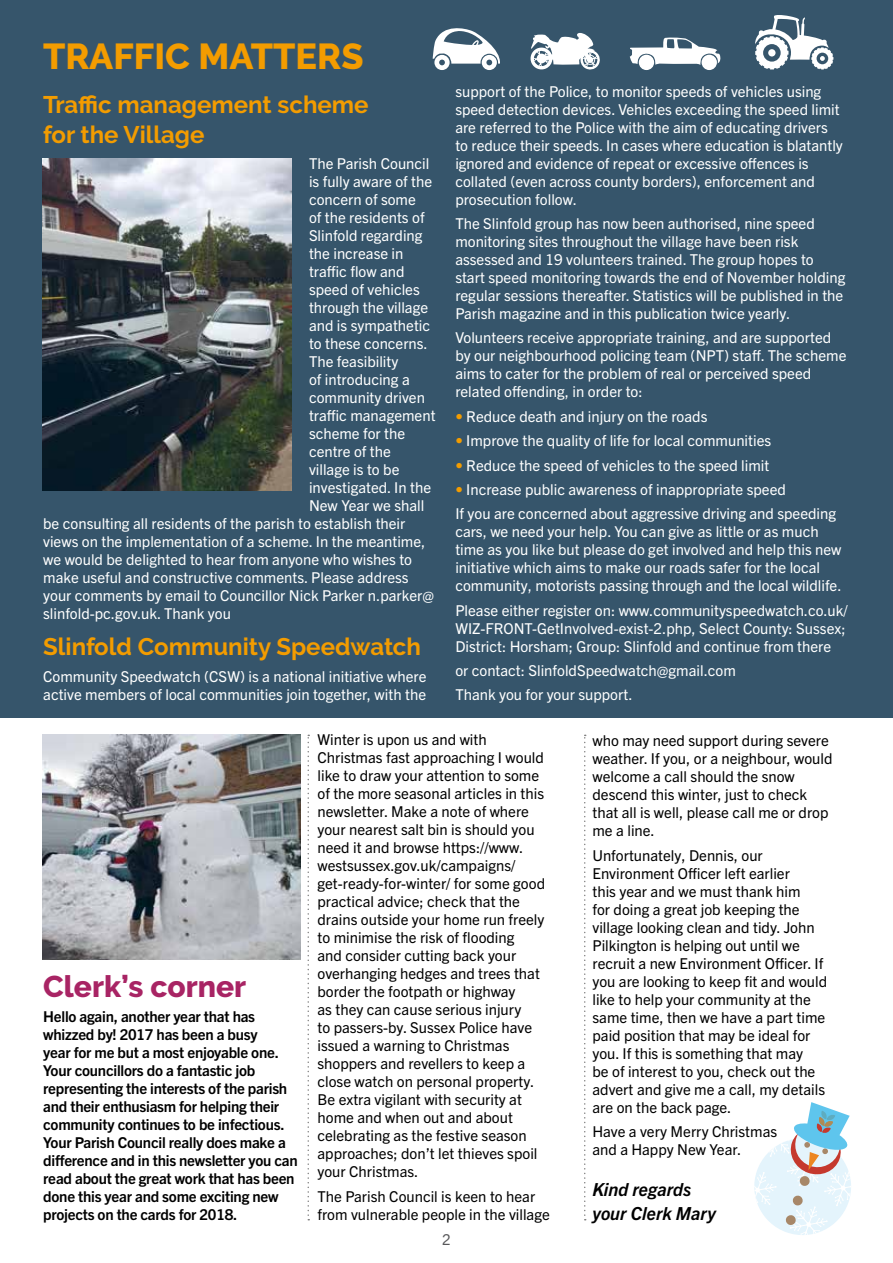
<style>
.page{position:relative;width:893px;height:1263px;background:#fff}
.page>*{position:absolute;margin:0;border:0;box-sizing:border-box;transform-origin:0 0}
.t1{font:800 36px "Raleway";color:#f39c00}
.t2{font:800 30px "Raleway";color:#a82464}
.t3{font:700 24px/30px "Raleway";color:#f39c00}
.t4{font:italic 700 18px/24px "Trade Gothic Next LT Pro";color:#000}
.t5{font:15px/18px "Trade Gothic Next LT Pro";color:#fff}
.t6{font:15px/18px "Trade Gothic Next LT Pro";color:#000}
.t7{font:700 15px/18px "Trade Gothic Next LT Pro";letter-spacing:-.015em;color:#000}
.t8{font:15px "Trade Gothic Next LT Pro";color:#58585a}
.s1{color:#f39c00}
</style>
<div class="page">
<div style="left:0;top:0;width:893px;height:718px;background:#36556b"></div>
<img style="left:43px;top:735px;width:257px;height:225px">
<svg style="left:307px;top:735px;width:2px;height:485px"></svg>
<svg style="left:584px;top:735px;width:2px;height:485px"></svg>
<img style="left:43px;top:158px;width:248px;height:332px">
<svg style="left:754px;top:1102px;width:97px;height:133px"></svg>
<svg style="left:433px;top:28px;width:67px;height:42px"></svg>
<div style="left:702px;top:55px;width:15px;height:15px;background:#fff;border-radius:50%"></div>
<div style="left:639px;top:55px;width:15px;height:15px;background:#fff;border-radius:50%"></div>
<svg style="left:630px;top:37px;width:91px;height:28px"></svg>
<svg style="left:530px;top:33px;width:70px;height:37px"></svg>
<svg style="left:755px;top:15px;width:78px;height:55px"></svg>
<div style="left:768px;top:49px;width:8px;height:8px;background:#fff;border-radius:50%"></div>
<h1 class="t1" style="left:43px;top:36px;width:322px">TRAFFIC MATTERS</h1>
<h3 class="t3" style="left:43px;top:89px;width:327px">Traffic management scheme for the Village</h3>
<p class="t5" style="left:309px;top:154px;width:122px">The Parish Council</p>
<p class="t5" style="left:309px;top:172px;width:125px">is fully aware of the</p>
<p class="t5" style="left:309px;top:190px;width:108px">concern of some</p>
<p class="t5" style="left:309px;top:208px;width:117px">of the residents of</p>
<p class="t5" style="left:309px;top:226px;width:115px">Slinfold regarding</p>
<p class="t5" style="left:309px;top:244px;width:96px">the increase in</p>
<p class="t5" style="left:309px;top:262px;width:97px">traffic flow and</p>
<p class="t5" style="left:309px;top:280px;width:112px">speed of vehicles</p>
<p class="t5" style="left:309px;top:298px;width:121px">through the village</p>
<p class="t5" style="left:309px;top:316px;width:123px">and is sympathetic</p>
<p class="t5" style="left:309px;top:334px;width:120px">to these concerns.</p>
<p class="t5" style="left:309px;top:352px;width:91px">The feasibility</p>
<p class="t5" style="left:309px;top:370px;width:102px">of introducing a</p>
<p class="t5" style="left:309px;top:388px;width:117px">community driven</p>
<p class="t5" style="left:309px;top:406px;width:128px">traffic management</p>
<p class="t5" style="left:309px;top:424px;width:98px">scheme for the</p>
<p class="t5" style="left:309px;top:442px;width:83px">centre of the</p>
<p class="t5" style="left:309px;top:460px;width:92px">village is to be</p>
<p class="t5" style="left:309px;top:478px;width:124px">investigated. In the</p>
<p class="t5" style="left:309px;top:496px;width:117px">New Year we shall</p>
<p class="t5" style="left:43px;top:514px;width:364px">be consulting all residents of the parish to establish their</p>
<p class="t5" style="left:43px;top:532px;width:384px">views on the implementation of a scheme. In the meantime,</p>
<p class="t5" style="left:43px;top:550px;width:370px">we would be delighted to hear from anyone who wishes to</p>
<p class="t5" style="left:43px;top:568px;width:367px">make useful and constructive comments. Please address</p>
<p class="t5" style="left:43px;top:586px;width:392px">your comments by email to Councillor Nick Parker n.parker@</p>
<p class="t5" style="left:43px;top:604px;width:189px">slinfold-pc.gov.uk. Thank you</p>
<h3 class="t3" style="left:43px;top:632px;width:379px">Slinfold Community Speedwatch</h3>
<p class="t5" style="left:43px;top:666px;width:385px">Community Speedwatch (CSW) is a national initiative where active members of local communities join together, with the</p>
<p class="t5" style="left:455px;top:81px;width:389px">support of the Police, to monitor speeds of vehicles using speed detection devices. Vehicles exceeding the speed limit are referred to the Police with the aim of educating drivers to reduce their speeds. In cases where education is blatantly ignored and evidence of repeat or excessive offences is collated (even across county borders), enforcement and prosecution follow.</p>
<p class="t5" style="left:455px;top:214px;width:391px">The Slinfold group has now been authorised, nine speed monitoring sites throughout the village have been risk assessed and 19 volunteers trained. The group hopes to start speed monitoring towards the end of November holding regular sessions thereafter. Statistics will be published in the Parish magazine and in this publication twice yearly.</p>
<p class="t5" style="left:455px;top:328px;width:393px">Volunteers receive appropriate training, and are supported by our neighbourhood policing team (NPT) staff. The scheme aims to cater for the problem of real or perceived speed related offending, in order to:</p>
<p class="t5" style="left:455px;top:406px;width:254px"><span class="s1">•</span> Reduce death and injury on the roads</p>
<p class="t5" style="left:455px;top:431px;width:317px"><span class="s1">•</span> Improve the quality of life for local communities</p>
<p class="t5" style="left:455px;top:455px;width:316px"><span class="s1">•</span> Reduce the speed of vehicles to the speed limit</p>
<p class="t5" style="left:455px;top:476px;width:382px;line-height:24.3px"><span class="s1">•</span> Increase public awareness of inappropriate speed<br>If you are concerned about aggressive driving and speeding</p>
<p class="t5" style="left:455px;top:522px;width:388px">cars, we need your help. You can give as little or as much time as you like but please do get involved and help this new initiative which aims to make our roads safer for the local community, motorists passing through and the local wildlife.</p>
<p class="t5" style="left:455px;top:600px;width:394px">Please either register on: www.communityspeedwatch.co.uk/<br>WIZ-FRONT-GetInvolved-exist-2.php, Select County: Sussex;<br>District: Horsham; Group: Slinfold and continue from there</p>
<p class="t5" style="left:455px;top:657px;width:282px;line-height:24.3px">or contact: SlinfoldSpeedwatch@gmail.com<br>Thank you for your support.</p>
<h2 class="t2" style="left:43px;top:970px;width:204px">Clerk’s corner</h2>
<p class="t7" style="left:43px;top:1006px;width:256px">Hello again, another year that has whizzed by! 2017 has been a busy<br>year for me but a most enjoyable one.<br>Your councillors do a fantastic job representing the interests of the parish and their enthusiasm for helping their community continues to be infectious.<br>Your Parish Council really does make a difference and in this newsletter you can read about the great work that has been done this year and some exciting new projects on the cards for 2018.</p>
<p class="t6" style="left:317px;top:730px;width:229px">Winter is upon us and with<br>Christmas fast approaching I would like to draw your attention to some of the more seasonal articles in this newsletter. Make a note of where your nearest salt bin is should you need it and browse https://www. westsussex.gov.uk/campaigns/ get-ready-for-winter/ for some good practical advice; check that the drains outside your home run freely to minimise the risk of flooding<br>and consider cutting back your overhanging hedges and trees that border the footpath or highway<br>as they can cause serious injury<br>to passers-by. Sussex Police have issued a warning to Christmas shoppers and revellers to keep a close watch on personal property.<br>Be extra vigilant with security at home and when out and about celebrating as the festive season approaches; don’t let thieves spoil your Christmas.</p>
<p class="t6" style="left:317px;top:1186px;width:234px">The Parish Council is keen to hear from vulnerable people in the village</p>
<p class="t8" style="left:442px;top:1229px;width:10px">2</p>
<p class="t6" style="left:592px;top:731px;width:241px">who may need support during severe weather. If you, or a neighbour, would welcome a call should the snow descend this winter, just to check that all is well, please call me or drop me a line.</p>
<p class="t6" style="left:592px;top:845px;width:236px">Unfortunately, Dennis, our<br>Environment Officer left earlier<br>this year and we must thank him<br>for doing a great job keeping the village looking clean and tidy. John<br>Pilkington is helping out until we recruit a new Environment Officer. If you are looking to keep fit and would like to help your community at the same time, then we have a part time paid position that may be ideal for you. If this is something that may<br>be of interest to you, check out the advert and give me a call, my details are on the back page.</p>
<p class="t6" style="left:592px;top:1121px;width:186px">Have a very Merry Christmas and a Happy New Year.</p>
<p class="t4" style="left:592px;top:1176px;width:125px">Kind regards your Clerk Mary</p>
</div>
